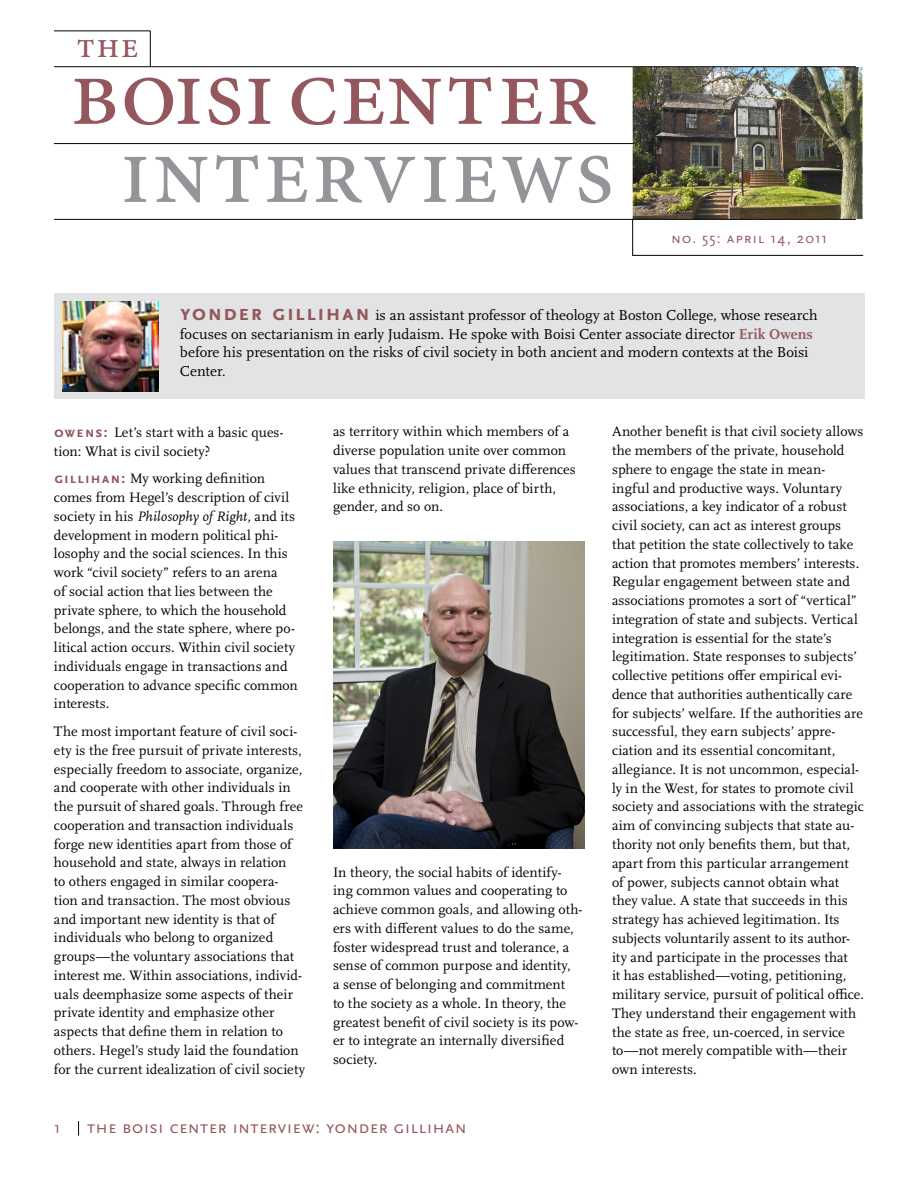
<style>
.page{position:relative;width:918px;height:1188px;background:#fff}
.page>*{position:absolute;margin:0;border:0;box-sizing:border-box;transform-origin:0 0}
.t1{font:97.05px "Minion Pro";letter-spacing:.01em;color:#94575e}
.t2{font:97.05px "Minion Pro";letter-spacing:.02em;color:#939598}
.t3{font:36.45px "Minion Pro";color:#94575e}
.t4{font:18px "Scala Sans OT";letter-spacing:.015em;color:#94575e}
.t5{font:16.5px "Scala Sans OT";color:#94575e}
.t6{font:15px/18.8px "Scala OT";color:#000}
.t7{font:15px "Scala Sans OT";letter-spacing:.065em;color:#94575e}
.t8{font:14.25px/18.8px "Scala OT";letter-spacing:.005em;color:#000}
.s1{font-family:"Scala Sans OT";font-weight:700;font-size:22.5px;color:#94575e}
.s2{font-weight:700;color:#94575e}
.s3{font-family:"Minion Pro"}
.s4{font-family:"Scala Sans OT";font-weight:700;font-size:15px;color:#94575e}
.s5{font-style:italic}
</style>
<div class="page">
<svg style="left:78px;top:1121px;width:1px;height:15px"></svg>
<div style="left:54px;top:294px;width:810px;height:105px;background:#e2e3e4"></div>
<img style="left:333px;top:541px;width:252px;height:307px">
<img style="left:633px;top:67px;width:230px;height:152px">
<hr style="left:54px;top:31px;width:97px;height:1px;background:#000">
<hr style="left:54px;top:66px;width:802px;height:1px;background:#000">
<hr style="left:54px;top:143px;width:579px;height:1px;background:#000">
<hr style="left:54px;top:219px;width:802px;height:1px;background:#000">
<hr style="left:150px;top:31px;width:1px;height:36px;background:#000">
<hr style="left:632px;top:220px;width:1px;height:36px;background:#000">
<hr style="left:632px;top:255px;width:231px;height:1px;background:#000">
<img style="left:62px;top:301px;width:96px;height:90px">
<h2 class="t3" style="left:76px;top:21px;width:64px">the</h2>
<h1 class="t1" style="left:70px;top:28px;width:528px">boisi center</h1>
<h1 class="t2" style="left:120px;top:106px;width:495px">interviews</h1>
<p class="t7" style="left:671px;top:230px;width:158px">no. 55: april 14, 2011</p>
<p class="t6" style="left:180px;top:306px;width:639px"><span class="s1">yonder gillihan</span> is an assistant professor of theology at Boston College, whose research focuses on sectarianism in early Judaism. He spoke with Boisi Center associate director <span class="s2">Erik Owens </span>before his presentation on the risks of civil society in both ancient and modern contexts at the Boisi Center<span class="s3">.</span></p>
<p class="t8" style="left:54px;top:423px;width:231px"><span class="s4">owens:</span> Let’s start with a basic ques&shy;tion: What is civil society?</p>
<p class="t8" style="left:54px;top:470px;width:245px"><span class="s4">gillihan:</span> My working definition comes from Hegel’s description of civil society in his <span class="s5">Philosophy of Right</span>, and its development in modern political phi&shy;losophy and the social sciences. In this work “civil society” refers to an arena<br>of social action that lies between the private sphere, to which the household belongs, and the state sphere, where po&shy;litical action occurs. Within civil society individuals engage in transactions and cooperation to advance specific common interests.</p>
<p class="t8" style="left:54px;top:722px;width:253px">The most important feature of civil soci&shy;ety is the free pursuit of private interests, especially freedom to associate, organize, and cooperate with other individuals in the pursuit of shared goals. Through free cooperation and transaction individuals forge new identities apart from those of household and state, always in relation<br>to others engaged in similar coopera&shy;tion and transaction. The most obvious and important new identity is that of individuals who belong to organized groups—the voluntary associations that interest me. Within associations, individ&shy;uals deemphasize some aspects of their private identity and emphasize other aspects that define them in relation to others. Hegel’s study laid the foundation for the current idealization of civil society</p>
<p class="t8" style="left:333px;top:423px;width:244px">as territory within which members of a diverse population unite over common values that transcend private differences like ethnicity, religion, place of birth, gender, and so on.</p>
<p class="t8" style="left:333px;top:863px;width:251px">In theory, the social habits of identify&shy;ing common values and cooperating to achieve common goals, and allowing oth&shy;ers with different values to do the same, foster widespread trust and tolerance, a sense of common purpose and identity,<br>a sense of belonging and commitment<br>to the society as a whole. In theory, the greatest benefit of civil society is its pow&shy;er to integrate an internally diversified society.</p>
<p class="t5" style="left:54px;top:1119px;width:8px">1</p>
<p class="t4" style="left:87px;top:1118px;width:381px">the boisi center interview: yonder gillihan</p>
<p class="t8" style="left:612px;top:423px;width:254px">Another benefit is that civil society allows the members of the private, household sphere to engage the state in mean&shy;ingful and productive ways. Voluntary associations, a key indicator of a robust civil society, can act as interest groups that petition the state collectively to take action that promotes members’ interests.<br>Regular engagement between state and associations promotes a sort of “vertical” integration of state and subjects. Vertical integration is essential for the state’s legitimation. State responses to subjects’ collective petitions offer empirical evi&shy;dence that authorities authentically care for subjects’ welfare. If the authorities are successful, they earn subjects’ appre&shy;ciation and its essential concomitant, allegiance. It is not uncommon, especial&shy;ly in the West, for states to promote civil society and associations with the strategic aim of convincing subjects that state au&shy;thority not only benefits them, but that, apart from this particular arrangement<br>of power, subjects cannot obtain what they value. A state that succeeds in this strategy has achieved legitimation. Its subjects voluntarily assent to its author&shy;ity and participate in the processes that<br>it has established—voting, petitioning, military service, pursuit of political office.<br>They understand their engagement with the state as free, un-coerced, in service to—not merely compatible with—their own interests.</p>
</div>
